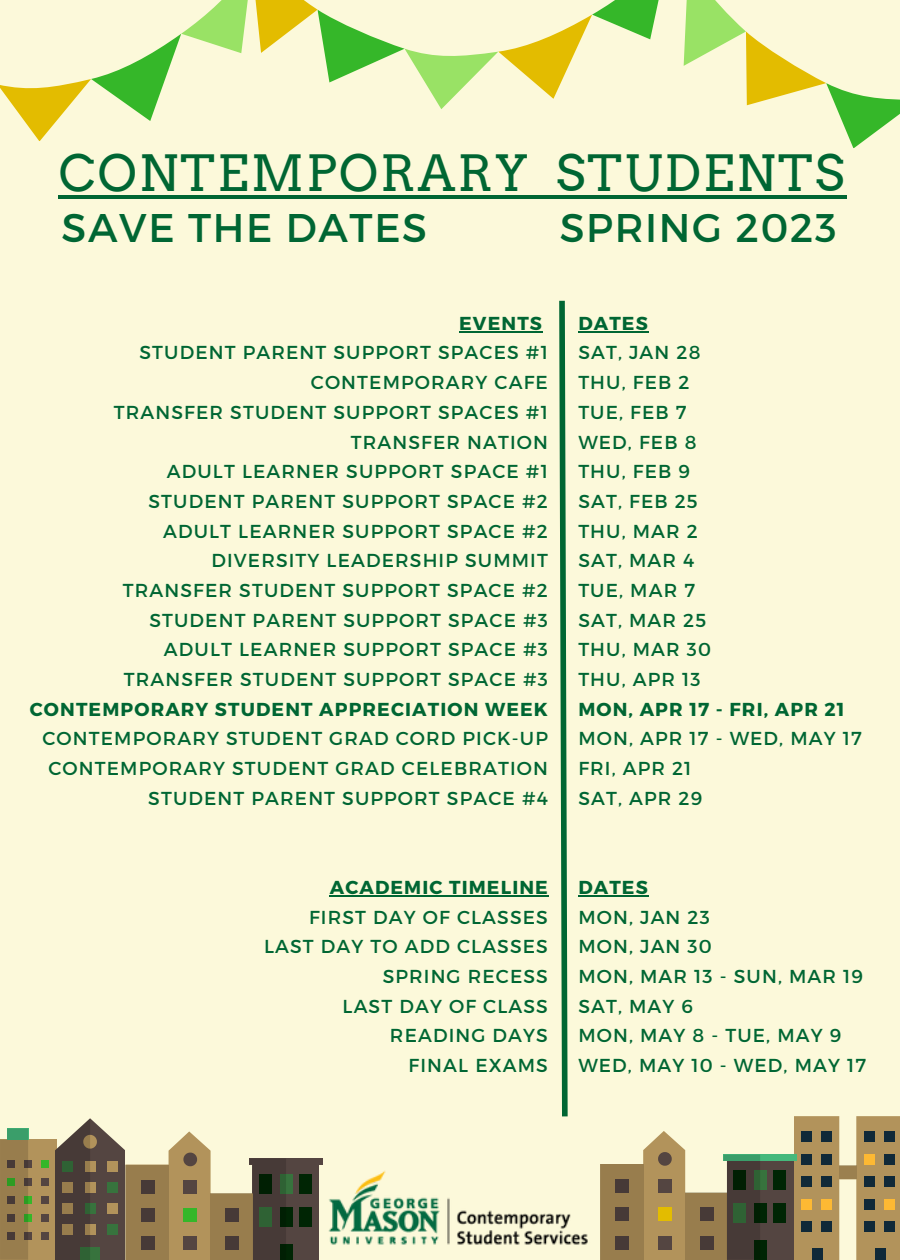
<style>
.page{position:relative;width:900px;height:1260px;background:#fcf9da}
.page>*{position:absolute;margin:0;border:0;box-sizing:border-box;transform-origin:0 0}
.t1{font:50px "Arvo";letter-spacing:.04em;color:#063}
.t2{font:40px "Montserrat";letter-spacing:.04em;color:#063}
.t3{font:18.75px/29.8px "Montserrat";letter-spacing:.06em;color:#063;text-align:right}
.t4{font:700 18.75px "Montserrat";letter-spacing:.06em;color:#063}
</style>
<div class="page">
<hr style="left:59px;top:195px;width:471px;height:4px;background:#063">
<hr style="left:530px;top:195px;width:26px;height:4px;background:#063">
<hr style="left:556px;top:195px;width:290px;height:4px;background:#063">
<svg style="left:0;top:0;width:900px;height:148px"></svg>
<div style="left:0;top:1140px;width:56px;height:120px;background:#b2935b"></div>
<div style="left:24px;top:1233px;width:8px;height:7px;background:#544541"></div>
<div style="left:42px;top:1233px;width:7px;height:7px;background:#544541"></div>
<div style="left:42px;top:1214px;width:7px;height:8px;background:#544541"></div>
<div style="left:42px;top:1196px;width:7px;height:8px;background:#544541"></div>
<div style="left:24px;top:1178px;width:8px;height:8px;background:#544541"></div>
<div style="left:42px;top:1178px;width:7px;height:8px;background:#544541"></div>
<div style="left:24px;top:1160px;width:8px;height:8px;background:#544541"></div>
<div style="left:24px;top:1214px;width:8px;height:8px;background:#35b729"></div>
<div style="left:24px;top:1196px;width:8px;height:8px;background:#35b729"></div>
<div style="left:42px;top:1160px;width:7px;height:8px;background:#35b729"></div>
<svg style="left:0;top:1129px;width:28px;height:131px"></svg>
<div style="left:253px;top:1164px;width:66px;height:96px;background:#544541"></div>
<div style="left:280px;top:1174px;width:12px;height:20px;background:#37733d"></div>
<div style="left:280px;top:1244px;width:12px;height:16px;background:#002504"></div>
<div style="left:280px;top:1207px;width:12px;height:20px;background:#002504"></div>
<div style="left:300px;top:1207px;width:12px;height:20px;background:#002504"></div>
<div style="left:300px;top:1174px;width:12px;height:20px;background:#002504"></div>
<div style="left:250px;top:1158px;width:73px;height:6px;background:#544541"></div>
<svg style="left:794px;top:1116px;width:106px;height:144px"></svg>
<div style="left:801px;top:1199px;width:11px;height:10px;background:#fdb933"></div>
<div style="left:821px;top:1199px;width:10px;height:10px;background:#fdb933"></div>
<div style="left:884px;top:1199px;width:10px;height:10px;background:#fdb933"></div>
<div style="left:864px;top:1154px;width:11px;height:10px;background:#fdb933"></div>
<div style="left:801px;top:1221px;width:11px;height:11px;background:#102938"></div>
<div style="left:821px;top:1221px;width:10px;height:11px;background:#102938"></div>
<div style="left:801px;top:1177px;width:11px;height:10px;background:#102938"></div>
<div style="left:821px;top:1177px;width:10px;height:10px;background:#102938"></div>
<div style="left:801px;top:1154px;width:11px;height:10px;background:#102938"></div>
<div style="left:821px;top:1154px;width:10px;height:10px;background:#102938"></div>
<div style="left:801px;top:1132px;width:11px;height:10px;background:#102938"></div>
<div style="left:821px;top:1132px;width:10px;height:10px;background:#102938"></div>
<div style="left:812px;top:1248px;width:11px;height:12px;background:#102938"></div>
<div style="left:864px;top:1221px;width:11px;height:11px;background:#102938"></div>
<div style="left:884px;top:1221px;width:10px;height:11px;background:#102938"></div>
<div style="left:864px;top:1199px;width:11px;height:10px;background:#102938"></div>
<div style="left:864px;top:1177px;width:11px;height:10px;background:#102938"></div>
<div style="left:884px;top:1177px;width:10px;height:10px;background:#102938"></div>
<div style="left:884px;top:1154px;width:10px;height:10px;background:#102938"></div>
<div style="left:864px;top:1132px;width:11px;height:10px;background:#102938"></div>
<div style="left:884px;top:1132px;width:10px;height:10px;background:#102938"></div>
<div style="left:875px;top:1248px;width:10px;height:12px;background:#102938"></div>
<div style="left:839px;top:1166px;width:17px;height:13px;background:#9b804f"></div>
<svg style="left:55px;top:1118px;width:231px;height:142px"></svg>
<svg style="left:126px;top:1165px;width:43px;height:95px;fill:#987d4d"></svg>
<svg style="left:211px;top:1193px;width:42px;height:67px;fill:#987d4d"></svg>
<div style="left:727px;top:1161px;width:66px;height:98px;background:#544541"></div>
<div style="left:754px;top:1171px;width:12px;height:19px;background:#37733d"></div>
<div style="left:754px;top:1240px;width:12px;height:19px;background:#002504"></div>
<div style="left:754px;top:1204px;width:12px;height:19px;background:#002504"></div>
<div style="left:774px;top:1204px;width:12px;height:19px;background:#002504"></div>
<div style="left:774px;top:1171px;width:12px;height:19px;background:#002504"></div>
<div style="left:724px;top:1154px;width:73px;height:7px;background:#45b97c"></div>
<svg style="left:600px;top:1131px;width:160px;height:129px"></svg>
<img style="left:322px;top:1164px;width:266px;height:81px">
<hr style="left:459px;top:331px;width:84px;height:2px;background:#063">
<hr style="left:330px;top:895px;width:219px;height:2px;background:#063">
<hr style="left:578px;top:331px;width:71px;height:2px;background:#063">
<hr style="left:578px;top:895px;width:71px;height:2px;background:#063">
<svg style="left:559px;top:300px;width:9px;height:817px"></svg>
<h1 class="t1" style="left:59px;top:143px;width:787px">CONTEMPORARY STUDENTS</h1>
<h2 class="t2" style="left:62px;top:202px;width:367px">SAVE THE DATES</h2>
<h2 class="t2" style="left:560px;top:202px;width:278px">SPRING 2023</h2>
<p class="t4" style="left:459px;top:311px;width:84px">EVENTS</p>
<p class="t3" style="left:114px;top:337px;width:436px">STUDENT PARENT SUPPORT SPACES #1<br>CONTEMPORARY CAFE<br>TRANSFER STUDENT SUPPORT SPACES #1<br>TRANSFER NATION<br>ADULT LEARNER SUPPORT SPACE #1<br>STUDENT PARENT SUPPORT SPACE #2<br>ADULT LEARNER SUPPORT SPACE #2<br>DIVERSITY LEADERSHIP SUMMIT<br>TRANSFER STUDENT SUPPORT SPACE #2<br>STUDENT PARENT SUPPORT SPACE #3<br>ADULT LEARNER SUPPORT SPACE #3<br>TRANSFER STUDENT SUPPORT SPACE #3</p>
<p class="t4" style="left:30px;top:697px;width:520px">CONTEMPORARY STUDENT APPRECIATION WEEK</p>
<p class="t3" style="left:42px;top:723px;width:507px">CONTEMPORARY STUDENT GRAD CORD PICK-UP<br>CONTEMPORARY STUDENT GRAD CELEBRATION<br>STUDENT PARENT SUPPORT SPACE #4</p>
<p class="t4" style="left:330px;top:875px;width:220px">ACADEMIC TIMELINE</p>
<p class="t3" style="left:264px;top:901px;width:285px">FIRST DAY OF CLASSES<br>LAST DAY TO ADD CLASSES<br>SPRING RECESS<br>LAST DAY OF CLASS<br>READING DAYS<br>FINAL EXAMS</p>
<p class="t4" style="left:578px;top:311px;width:71px">DATES</p>
<p class="t3" style="left:578px;top:337px;width:134px;text-align:left">SAT, JAN 28<br>THU, FEB 2<br>TUE, FEB 7<br>WED, FEB 8<br>THU, FEB 9<br>SAT, FEB 25<br>THU, MAR 2<br>SAT, MAR 4<br>TUE, MAR 7<br>SAT, MAR 25<br>THU, MAR 30<br>THU, APR 13</p>
<p class="t4" style="left:578px;top:697px;width:268px">MON, APR 17 - FRI, APR 21</p>
<p class="t3" style="left:578px;top:723px;width:285px;text-align:left">MON, APR 17 - WED, MAY 17<br>FRI, APR 21<br>SAT, APR 29</p>
<p class="t4" style="left:578px;top:875px;width:71px">DATES</p>
<p class="t3" style="left:578px;top:901px;width:289px;text-align:left">MON, JAN 23<br>MON, JAN 30<br>MON, MAR 13 - SUN, MAR 19<br>SAT, MAY 6<br>MON, MAY 8 - TUE, MAY 9<br>WED, MAY 10 - WED, MAY 17</p>
</div>
